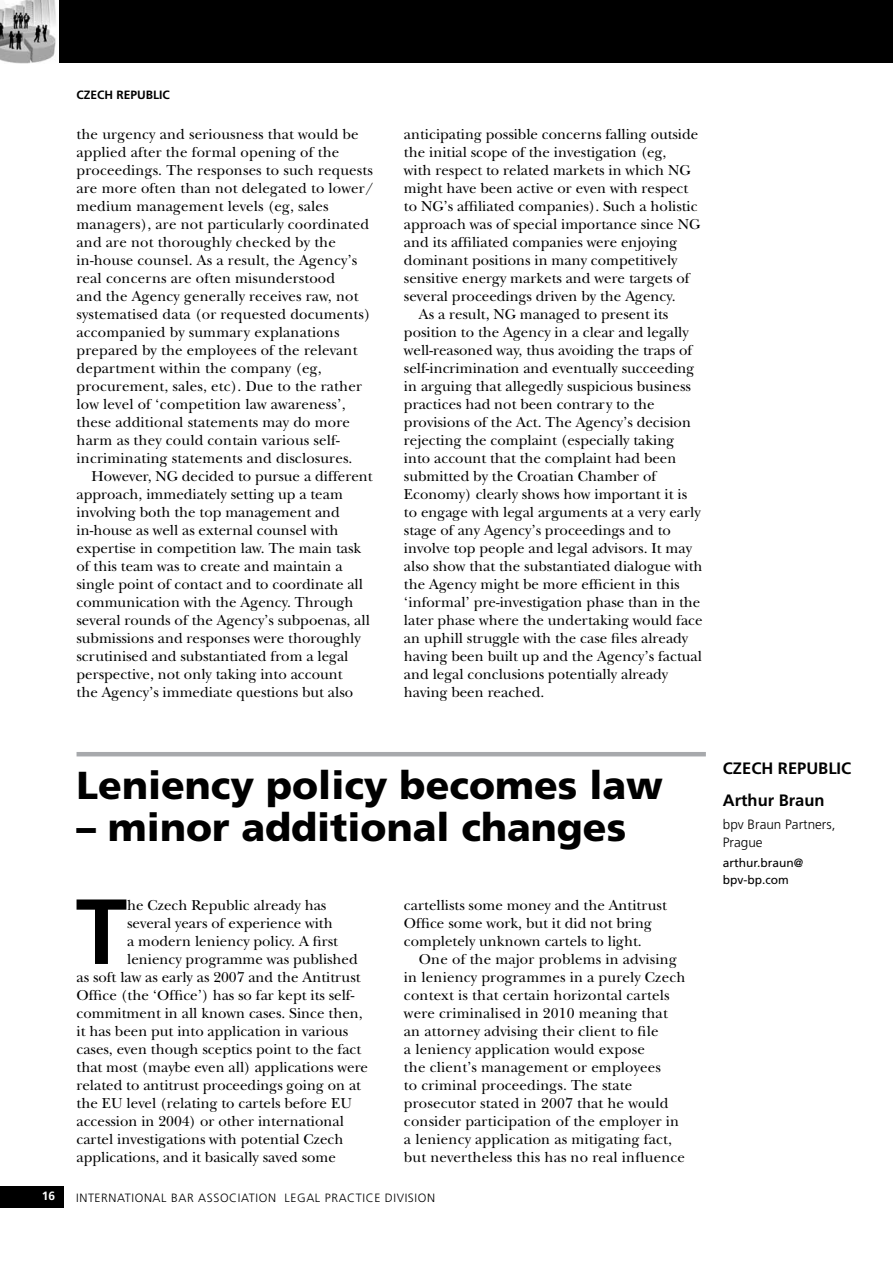
<style>
.page{position:relative;width:893px;height:1263px;background:#fff}
.page>*{position:absolute;margin:0;border:0;box-sizing:border-box;transform-origin:0 0}
.t1{font:700 92.4px "Frutiger";color:#000}
.t2{font:900 39px "Frutiger";color:#000}
.t3{font:700 16.5px "Frutiger";color:#000}
.t4{font:15px/18px "New Baskerville";color:#000}
.t5{font:300 13.5px/18px "Frutiger";color:#000}
.t6{font:300 12px "Frutiger";letter-spacing:.05em;color:#000}
.t7{font:12px/16.5px "Frutiger";color:#000}
.t8{font:700 12px "Frutiger";color:#000}
.t9{font:700 12px "Frutiger";color:#fff}
</style>
<div class="page">
<div style="left:0;top:1186px;width:64px;height:22px;background:#000"></div>
<div style="left:247px;top:0;width:646px;height:63px;background:#000"></div>
<div style="left:0;top:0;width:247px;height:63px;background:#000"></div>
<hr style="left:77px;top:752px;width:629px;height:4px;background:#a7a9ac">
<img style="left:0;top:0;width:59px;height:63px">
<p class="t8" style="left:77px;top:87px;width:63px">CZECH REPUB</p>
<p class="t8" style="left:153px;top:87px;width:12px">LIC</p>
<p class="t4" style="left:77px;top:125px;width:299px">the urgency and seriousness that would be applied after the formal opening of the proceedings. The responses to such requests are more often than not delegated to lower/ medium management levels (eg, sales managers), are not particularly coordinated and are not thoroughly checked by the in-house counsel. As a result, the Agency’s real concerns are often misunderstood<br>and the Agency generally receives raw, not systematised data (or requested documents) accompanied by summary explanations prepared by the employees of the relevant department within the company (eg, procurement, sales, etc). Due to the rather low level of ‘competition law awareness’, these additional statements may do more harm as they could contain various self&shy;incriminating statements and disclosures.</p>
<p class="t4" style="left:77px;top:467px;width:298px;text-indent:15px">However, NG decided to pursue a different approach, immediately setting up a team involving both the top management and in-house as well as external counsel with expertise in competition law. The main task of this team was to create and maintain a single point of contact and to coordinate all communication with the Agency. Through several rounds of the Agency’s subpoenas, all submissions and responses were thoroughly scrutinised and substantiated from a legal perspective, not only taking into account<br>the Agency’s immediate questions but also</p>
<p class="t4" style="left:404px;top:125px;width:296px">anticipating possible concerns falling outside</p>
<p class="t4" style="left:404px;top:143px;width:264px">the initial scope of the investigation (eg,</p>
<p class="t4" style="left:404px;top:161px;width:288px">with respect to related markets in which NG</p>
<p class="t4" style="left:404px;top:179px;width:286px">might have been active or even with respect</p>
<p class="t4" style="left:404px;top:197px;width:295px">to NG’s affiliated companies). Such a holistic</p>
<p class="t4" style="left:404px;top:215px;width:298px">approach was of special importance since NG</p>
<p class="t4" style="left:404px;top:233px;width:275px">and its affiliated companies were enjoying</p>
<p class="t4" style="left:404px;top:251px;width:275px">dominant positions in many competitively</p>
<p class="t4" style="left:404px;top:269px;width:287px">sensitive energy markets and were targets of</p>
<p class="t4" style="left:404px;top:287px;width:273px">several proceedings driven by the Agency.</p>
<p class="t4" style="left:419px;top:305px;width:251px">As a result, NG managed to present its</p>
<p class="t4" style="left:404px;top:323px;width:286px">position to the Agency in a clear and legally</p>
<p class="t4" style="left:404px;top:341px;width:290px">well-reasoned way, thus avoiding the traps of</p>
<p class="t4" style="left:404px;top:359px;width:292px">self-incrimination and eventually succeeding</p>
<p class="t4" style="left:404px;top:377px;width:288px">in arguing that allegedly suspicious business</p>
<p class="t4" style="left:404px;top:395px;width:252px">practices had not been contrary to the</p>
<p class="t4" style="left:404px;top:413px;width:289px">provisions of the Act. The Agency’s decision</p>
<p class="t4" style="left:404px;top:431px;width:272px">rejecting the complaint (especially taking</p>
<p class="t4" style="left:404px;top:449px;width:274px">into account that the complaint had been</p>
<p class="t4" style="left:404px;top:467px;width:254px">submitted by the Croatian Chamber of</p>
<p class="t4" style="left:404px;top:485px;width:285px">Economy) clearly shows how important it is</p>
<p class="t4" style="left:404px;top:503px;width:298px">to engage with legal arguments at a very early</p>
<p class="t4" style="left:404px;top:521px;width:268px">stage of any Agency’s proceedings and to</p>
<p class="t4" style="left:404px;top:539px;width:289px">involve top people and legal advisors. It may</p>
<p class="t4" style="left:404px;top:557px;width:300px">also show that the substantiated dialogue with</p>
<p class="t4" style="left:404px;top:575px;width:277px">the Agency might be more efficient in this</p>
<p class="t4" style="left:404px;top:593px;width:298px">‘informal’ pre-investigation phase than in the</p>
<p class="t4" style="left:404px;top:611px;width:300px">later phase where the undertaking would face</p>
<p class="t4" style="left:404px;top:629px;width:286px">an uphill struggle with the case files already</p>
<p class="t4" style="left:404px;top:647px;width:299px">having been built up and the Agency’s factual</p>
<p class="t4" style="left:404px;top:665px;width:266px">and legal conclusions potentially already</p>
<p class="t4" style="left:404px;top:683px;width:142px">having been reached.</p>
<h2 class="t2" style="left:77px;top:762px;width:588px">Leniency policy becomes law</h2>
<h2 class="t2" style="left:77px;top:804px;width:551px">– minor additional changes</h2>
<h1 class="t1" style="left:76px;top:877px;width:51px">T</h1>
<p class="t4" style="left:127px;top:896px;width:201px">he Czech Republic already has</p>
<p class="t4" style="left:127px;top:914px;width:207px">several years of experience with</p>
<p class="t4" style="left:127px;top:932px;width:212px">a modern leniency policy. A first</p>
<p class="t4" style="left:127px;top:950px;width:232px">leniency programme was published</p>
<p class="t4" style="left:77px;top:968px;width:285px">as soft law as early as 2007 and the Antitrust</p>
<p class="t4" style="left:77px;top:986px;width:279px">Office (the ‘Office’) has so far kept its self-</p>
<p class="t4" style="left:77px;top:1004px;width:288px">commitment in all known cases. Since then,</p>
<p class="t4" style="left:77px;top:1022px;width:273px">it has been put into application in various</p>
<p class="t4" style="left:77px;top:1040px;width:286px">cases, even though sceptics point to the fact</p>
<p class="t4" style="left:77px;top:1058px;width:293px">that most (maybe even all) applications were</p>
<p class="t4" style="left:77px;top:1076px;width:286px">related to antitrust proceedings going on at</p>
<p class="t4" style="left:77px;top:1094px;width:277px">the EU level (relating to cartels before EU</p>
<p class="t4" style="left:77px;top:1112px;width:269px">accession in 2004) or other international</p>
<p class="t4" style="left:77px;top:1130px;width:268px">cartel investigations with potential Czech</p>
<p class="t4" style="left:77px;top:1148px;width:261px">applications, and it basically saved some</p>
<p class="t4" style="left:404px;top:896px;width:264px">cartellists some money and the Antitrust<br>Office some work, but it did not bring completely unknown cartels to light.</p>
<p class="t4" style="left:404px;top:950px;width:283px;text-indent:15px">One of the major problems in advising in leniency programmes in a purely Czech context is that certain horizontal cartels were criminalised in 2010 meaning that an attorney advising their client to file<br>a leniency application would expose<br>the client’s management or employees<br>to criminal proceedings. The state prosecutor stated in 2007 that he would consider participation of the employer in a leniency application as mitigating fact, but nevertheless this has no real influence</p>
<p class="t9" style="left:42px;top:1189px;width:15px">16</p>
<p class="t6" style="left:76px;top:1191px;width:360px">INTERNATIONAL BAR ASSOCIATION LEGAL PRACTICE DIVISION</p>
<p class="t3" style="left:723px;top:759px;width:86px">CZECH REPUB</p>
<p class="t3" style="left:828px;top:759px;width:16px">LIC</p>
<p class="t3" style="left:723px;top:791px;width:103px">ARTHUR BRAUN</p>
<p class="t5" style="left:723px;top:815px;width:114px">BPV BRAUN PARTNERS,<br>PRAGUE</p>
<p class="t7" style="left:723px;top:855px;width:82px">arthur.braun@ bpv-bp.com</p>
</div>
